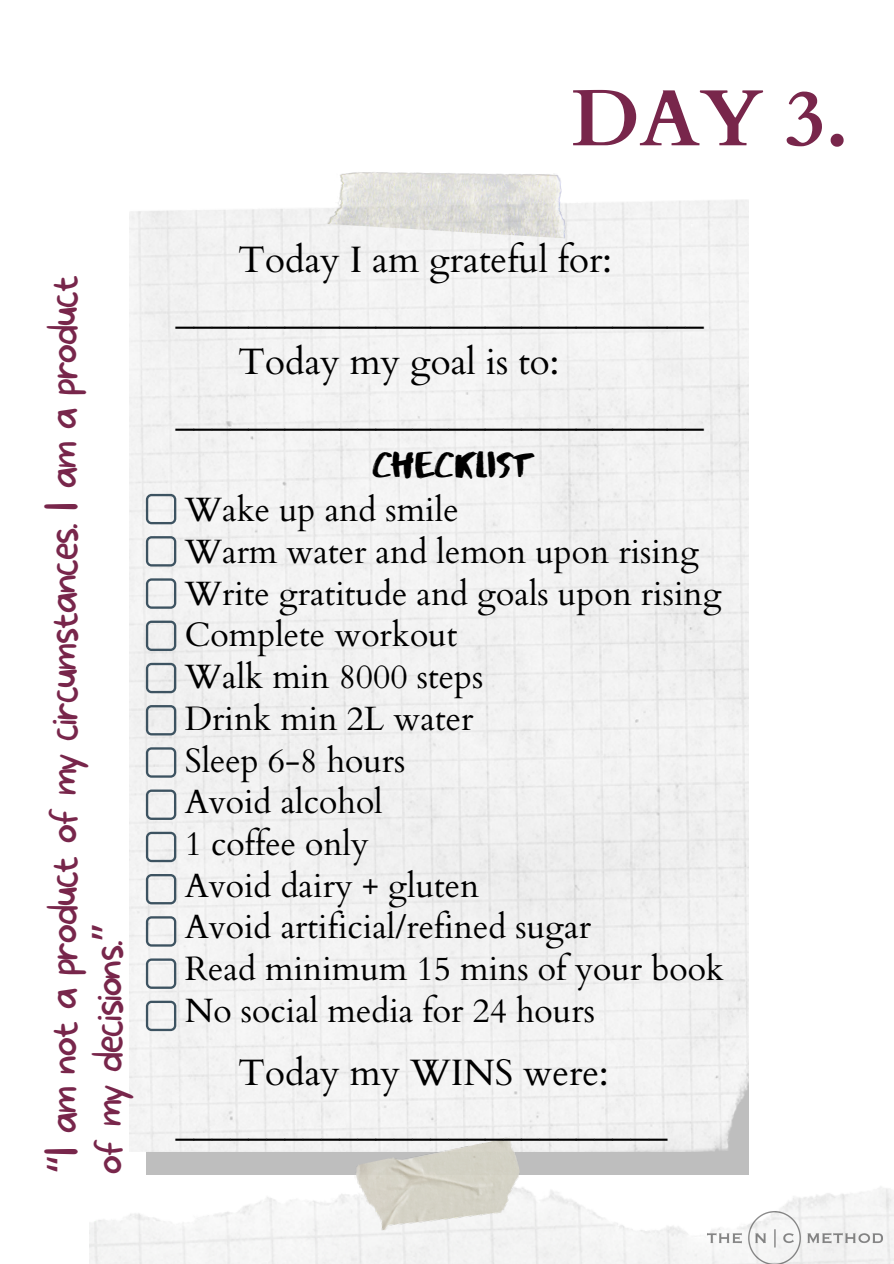
<style>
.page{position:relative;width:894px;height:1264px;background:#fff}
.page>*{position:absolute;margin:0;border:0;box-sizing:border-box;transform-origin:0 0}
.t1{font:700 79.65px "Cardo";color:#78264b}
.t2{font:100 42.15px "More Sugar";letter-spacing:-.065em;color:#78264b}
.t3{font:36.75px "Cardo";color:#000}
.t4{font:36.75px "Abys";color:#000}
.t5{font:33.75px "Cardo";color:#000}
.s1{font-family:"Noto Sans Gurmukhi";font-weight:400}
</style>
<div class="page">
<div style="left:146px;top:384px;width:602px;height:790px;background:#bebebe"></div>
<img style="left:130px;top:200px;width:618px;height:951px">
<img style="left:319px;top:172px;width:256px;height:67px">
<img style="left:352px;top:1133px;width:175px;height:106px">
<img style="left:707px;top:1211px;width:175px;height:52px">
<svg style="left:146px;top:494px;width:30px;height:30px"></svg>
<svg style="left:146px;top:536px;width:30px;height:30px"></svg>
<svg style="left:146px;top:578px;width:30px;height:30px"></svg>
<svg style="left:146px;top:620px;width:30px;height:31px"></svg>
<svg style="left:146px;top:663px;width:30px;height:30px"></svg>
<svg style="left:146px;top:705px;width:30px;height:30px"></svg>
<svg style="left:146px;top:747px;width:30px;height:30px"></svg>
<svg style="left:146px;top:789px;width:30px;height:31px"></svg>
<svg style="left:146px;top:831px;width:30px;height:31px"></svg>
<svg style="left:146px;top:874px;width:30px;height:30px"></svg>
<svg style="left:146px;top:916px;width:30px;height:30px"></svg>
<svg style="left:146px;top:958px;width:30px;height:30px"></svg>
<svg style="left:146px;top:1000px;width:30px;height:31px"></svg>
<p class="t2" style="left:38px;top:1175px;width:901px;rotate:-90deg"><span class="s1">“</span>I am not a product of my circumstances. I am a product</p>
<p class="t2" style="left:83px;top:1175px;width:255px;rotate:-90deg">of my decisions.<span class="s1">”</span></p>
<p class="t1" style="left:571px;top:66px;width:279px">DAY 3.</p>
<p class="t3" style="left:238px;top:236px;width:375px">Today I am grateful for:</p>
<p class="t3" style="left:176px;top:287px;width:529px">_____________________________</p>
<p class="t3" style="left:238px;top:337px;width:322px">Today my goal is to:</p>
<p class="t3" style="left:176px;top:388px;width:529px">_____________________________</p>
<p class="t4" style="left:372px;top:442px;width:162px">CHECKLIST</p>
<p class="t5" style="left:185px;top:488px;width:275px">Wake up and smile</p>
<p class="t5" style="left:185px;top:529px;width:515px">Warm water and lemon upon rising</p>
<p class="t5" style="left:185px;top:571px;width:538px">Write gratitude and goals upon rising</p>
<p class="t5" style="left:185px;top:613px;width:274px">Complete workout</p>
<p class="t5" style="left:185px;top:654px;width:300px">Walk min 8000 steps</p>
<p class="t5" style="left:185px;top:696px;width:290px">Drink min 2L water</p>
<p class="t5" style="left:185px;top:738px;width:222px">Sleep 6-8 hours</p>
<p class="t5" style="left:185px;top:779px;width:199px">Avoid alcohol</p>
<p class="t5" style="left:185px;top:821px;width:185px">1 coffee only</p>
<p class="t5" style="left:185px;top:863px;width:296px">Avoid dairy + gluten</p>
<p class="t5" style="left:185px;top:904px;width:407px">Avoid artificial/refined sugar</p>
<p class="t5" style="left:185px;top:946px;width:540px">Read minimum 15 mins of your book</p>
<p class="t5" style="left:185px;top:988px;width:411px">No social media for 24 hours</p>
<p class="t3" style="left:238px;top:1048px;width:372px">Today my WINS were:</p>
<p class="t3" style="left:176px;top:1098px;width:493px">___________________________</p>
</div>
